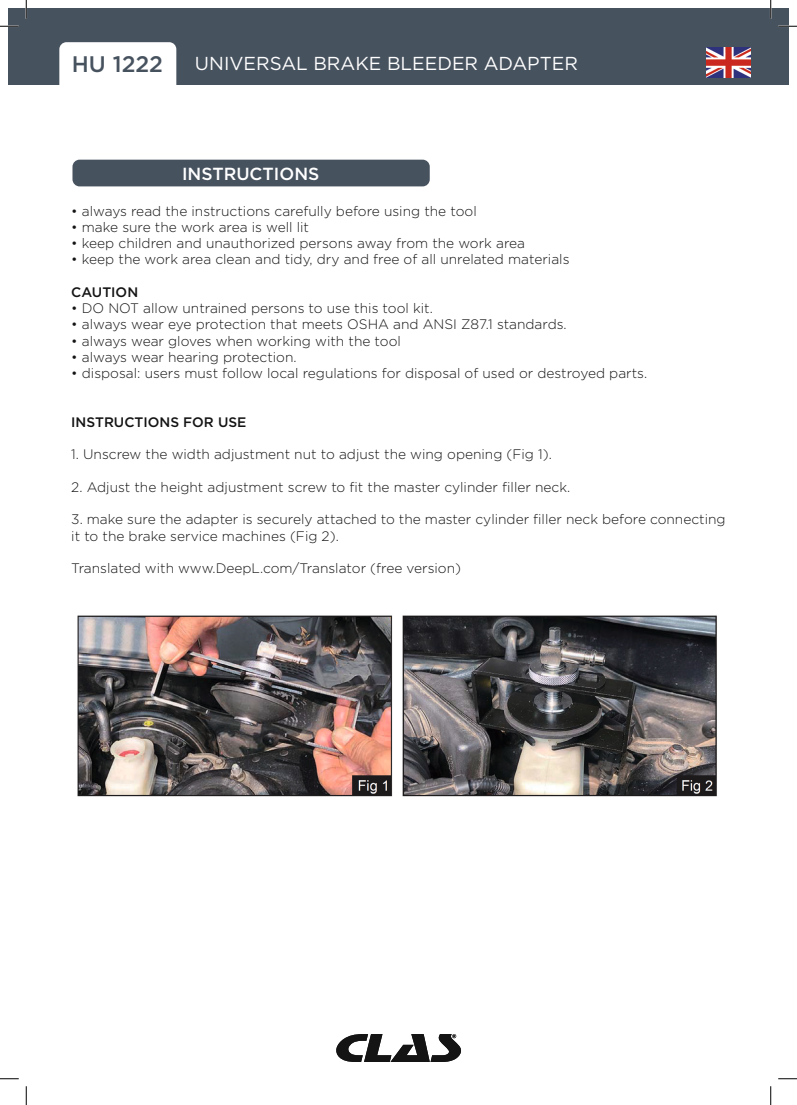
<style>
.page{position:relative;width:797px;height:1105px;background:#fff}
.page>*{position:absolute;margin:0;border:0;box-sizing:border-box;transform-origin:0 0}
.t1{font:500 22.5px "Gotham";color:#47525f}
.t2{font:18.75px "Gotham";color:#fff}
.t3{font:500 17.5px "Gotham";color:#fff}
.t4{font:300 13.75px/16.2px "Gotham";color:#131413}
.t5{font:500 13.75px "Gotham";color:#131413}
</style>
<div class="page">
<div style="left:9px;top:9px;width:761px;height:76px;background:#47525f"></div>
<div style="left:770px;top:9px;width:18px;height:76px;background:#47525f"></div>
<div style="left:59px;top:42px;width:117px;height:58px;background:#fff;border-radius:7px"></div>
<img style="left:706px;top:48px;width:44px;height:29px">
<svg style="left:336px;top:1034px;width:125px;height:28px"></svg>
<div style="left:72px;top:160px;width:358px;height:26px;background:#47525f;border-radius:7px"></div>
<img style="left:77px;top:615px;width:640px;height:182px">
<svg style="left:0;top:25px;width:19px;height:2px"></svg>
<svg style="left:778px;top:25px;width:19px;height:2px"></svg>
<svg style="left:0;top:1078px;width:19px;height:1px"></svg>
<svg style="left:778px;top:1078px;width:19px;height:1px"></svg>
<svg style="left:25px;top:0;width:2px;height:19px"></svg>
<svg style="left:25px;top:1086px;width:2px;height:19px"></svg>
<svg style="left:770px;top:0;width:1px;height:19px"></svg>
<svg style="left:770px;top:1086px;width:1px;height:19px"></svg>
<h1 class="t1" style="left:72px;top:49px;width:93px">HU 1222</h1>
<h2 class="t2" style="left:195px;top:52px;width:384px">UNIVERSAL BRAKE BLEEDER ADAPTER</h2>
<p class="t3" style="left:182px;top:162px;width:139px">INSTRUCTIONS</p>
<p class="t4" style="left:71px;top:202px;width:407px">• always read the instructions carefully before using the tool</p>
<p class="t4" style="left:71px;top:218px;width:239px">• make sure the work area is well lit</p>
<p class="t4" style="left:71px;top:235px;width:455px">• keep children and unauthorized persons away from the work area</p>
<p class="t4" style="left:71px;top:251px;width:499px">• keep the work area clean and tidy, dry and free of all unrelated materials</p>
<p class="t5" style="left:71px;top:283px;width:68px">CAUTION</p>
<p class="t4" style="left:71px;top:300px;width:363px">• DO NOT allow untrained persons to use this tool kit.</p>
<p class="t4" style="left:71px;top:316px;width:497px">• always wear eye protection that meets OSHA and ANSI Z87.1 standards.</p>
<p class="t4" style="left:71px;top:332px;width:331px">• always wear gloves when working with the tool</p>
<p class="t4" style="left:71px;top:349px;width:227px">• always wear hearing protection.</p>
<p class="t4" style="left:71px;top:365px;width:577px">• disposal: users must follow local regulations for disposal of used or destroyed parts.</p>
<p class="t5" style="left:71px;top:413px;width:177px">INSTRUCTIONS FOR USE</p>
<p class="t4" style="left:71px;top:446px;width:482px">1. Unscrew the width adjustment nut to adjust the wing opening (Fig 1).</p>
<p class="t4" style="left:71px;top:479px;width:500px">2. Adjust the height adjustment screw to fit the master cylinder filler neck.</p>
<p class="t4" style="left:71px;top:511px;width:656px">3. make sure the adapter is securely attached to the master cylinder filler neck before connecting it to the brake service machines (Fig 2).</p>
<p class="t4" style="left:71px;top:560px;width:391px">Translated with www.DeepL.com/Translator (free version)</p>
</div>
